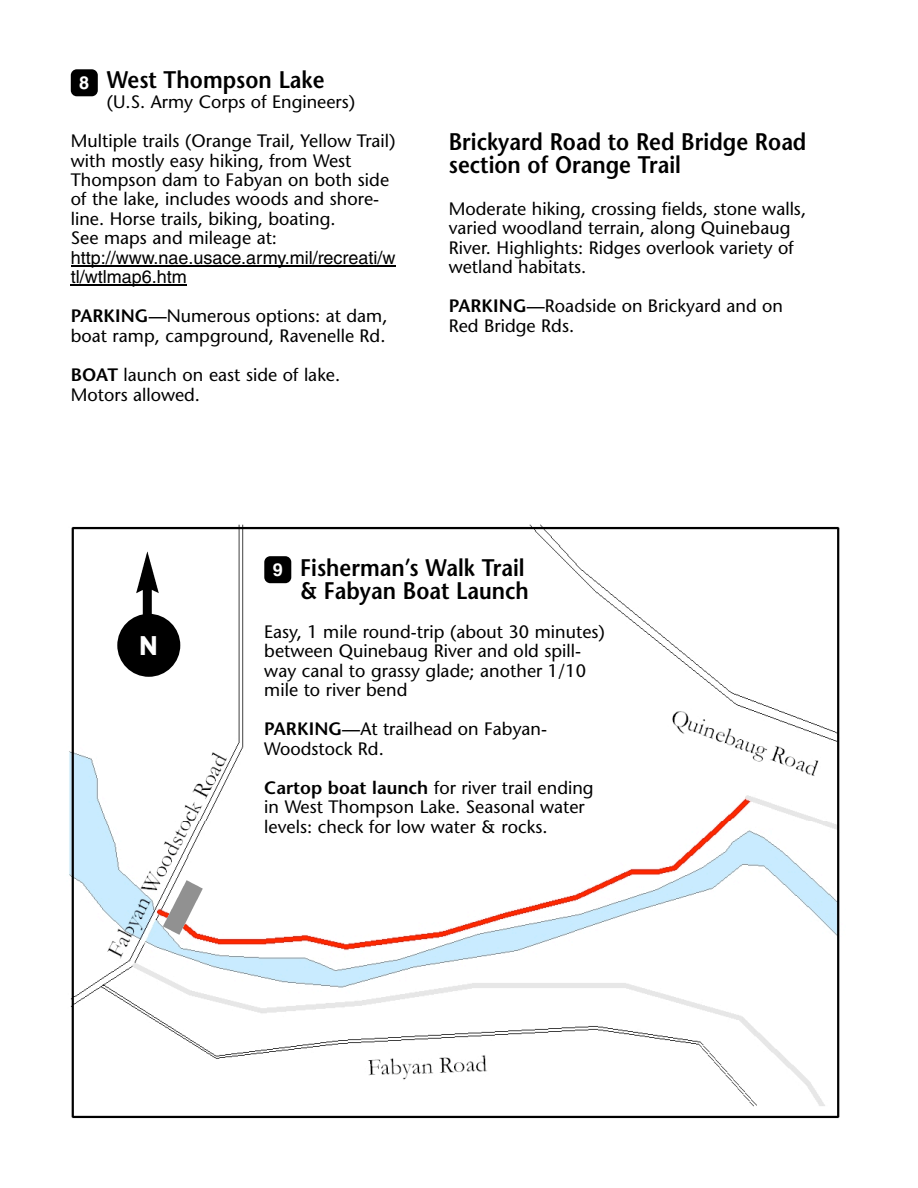
<style>
.page{position:relative;width:918px;height:1188px;background:#fff}
.page>*{position:absolute;margin:0;border:0;box-sizing:border-box;transform-origin:0 0}
.t1{font:700 27px "Stone Sans";color:#fff;scale:.9 1}
.t2{font:600 24px/22.5px "Stone Sans";color:#000;scale:.9 1}
.t3{font:18px/19.5px "Stone Sans";color:#000}
.t4{font:18px/19.5px "Helvetica";color:#000}
.t5{font:700 18px "Helvetica";color:#fff}
.s1{font-weight:600}
</style>
<div class="page">
<img style="left:69px;top:524px;width:771px;height:595px">
<hr style="left:71px;top:265px;width:84px;height:1px;background:#000">
<hr style="left:154px;top:265px;width:35px;height:1px;background:#000">
<hr style="left:188px;top:265px;width:54px;height:1px;background:#000">
<svg style="left:242px;top:265px;width:43px;height:1px"></svg>
<hr style="left:285px;top:265px;width:111px;height:1px;background:#000">
<hr style="left:71px;top:285px;width:116px;height:1px;background:#000">
<svg style="left:117px;top:552px;width:63px;height:125px"></svg>
<svg style="left:163px;top:880px;width:40px;height:55px"></svg>
<svg style="left:71px;top:69px;width:27px;height:27px"></svg>
<svg style="left:264px;top:556px;width:27px;height:27px"></svg>
<h2 class="t2" style="left:107px;top:71px;width:243px">West Thompson Lake</h2>
<p class="t3" style="left:71px;top:84px;width:326px;line-height:39px;text-align:center">(U.S. Army Corps of Engineers)<br>Multiple trails (Orange Trail, Yellow Trail)</p>
<p class="t3" style="left:71px;top:152px;width:320px">with mostly easy hiking, from West Thompson dam to Fabyan on both side of the lake, includes woods and shore&shy;line. Horse trails, biking, boating.<br>See maps and mileage at:</p>
<p class="t4" style="left:71px;top:250px;width:326px">http://www.nae.usace.army.mil/recreati/w tl/wtlmap6.htm</p>
<p class="t3" style="left:71px;top:308px;width:318px"><span class="s1">PARKING—</span>Numerous options: at dam, boat ramp, campground, Ravenelle Rd.</p>
<p class="t3" style="left:71px;top:367px;width:271px"><span class="s1">BOAT</span> launch on east side of lake.<br>Motors allowed.</p>
<p class="t5" style="left:79px;top:76px;width:12px">8</p>
<h2 class="t2" style="left:449px;top:133px;width:399px">Brickyard Road to Red Bridge Road section of Orange Trail</h2>
<p class="t3" style="left:449px;top:201px;width:359px">Moderate hiking, crossing fields, stone walls, varied woodland terrain, along Quinebaug River. Highlights: Ridges overlook variety of wetland habitats.</p>
<p class="t3" style="left:449px;top:298px;width:336px"><span class="s1">PARKING—</span>Roadside on Brickyard and on<br>Red Bridge Rds.</p>
<h1 class="t1" style="left:139px;top:636px;width:22px">N</h1>
<h2 class="t2" style="left:300px;top:559px;width:256px">Fisherman’s Walk Trail &amp; Fabyan Boat Launch</h2>
<p class="t3" style="left:264px;top:624px;width:342px">Easy, 1 mile round-trip (about 30 minutes) between Quinebaug River and old spill&shy;way canal to grassy glade; another 1/10 mile to river bend</p>
<p class="t3" style="left:264px;top:721px;width:284px"><span class="s1">PARKING—</span>At trailhead on Fabyan-<br>Woodstock Rd.</p>
<p class="t3" style="left:264px;top:780px;width:331px"><span class="s1">Cartop boat launch</span> for river trail ending in West Thompson Lake. Seasonal water levels: check for low water &amp; rocks.</p>
<p class="t5" style="left:273px;top:563px;width:12px">9</p>
</div>
